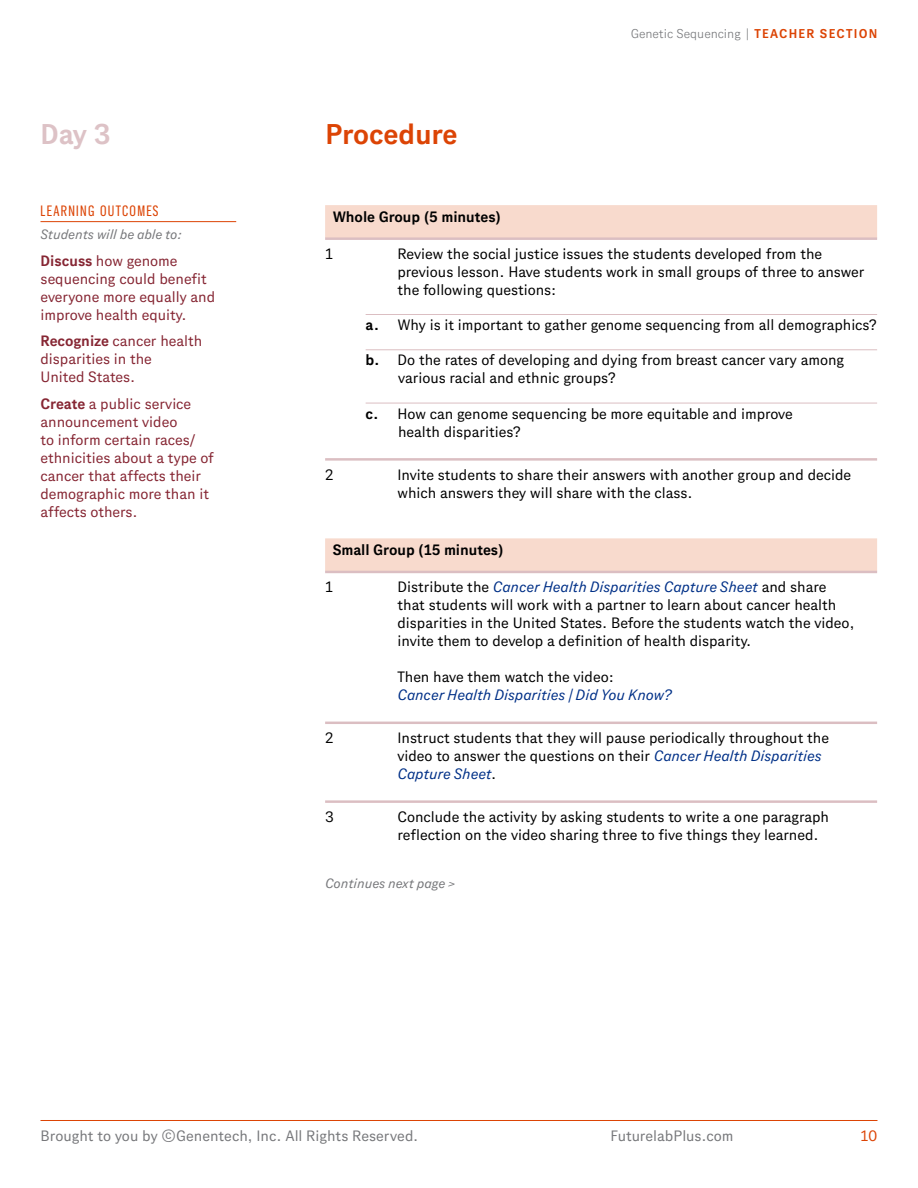
<style>
.page{position:relative;width:918px;height:1188px;background:#fff}
.page>*{position:absolute;margin:0;border:0;box-sizing:border-box;transform-origin:0 0}
.t1{font:700 28.5px "Gene Sans";color:#dc4405}
.t2{font:700 28.5px "Gene Sans";color:#ddc2c6}
.t3{font:15px/18px "Gene Sans";color:#000}
.t4{font:15px/18px "Gene Sans";color:#862633}
.t5{font:15px "Gene Sans";color:#77787b}
.t6{font:700 15px "Gene Sans";color:#000}
.t7{font:italic 15px "Gene Sans";letter-spacing:-.005em;color:#003087}
.t8{font:15px "Gene Condensed";letter-spacing:.09em;color:#dc4405}
.t9{font:15px "Gene Sans";color:#dc4405}
.t10{font:italic 13.5px "Gene Sans";color:#77787b}
.t11{font:300 12.75px "Gene Sans";color:#77787b}
.s1{font-weight:700}
.s2{font-weight:700;color:#dc4405}
.s3{font-style:italic;color:#003087}
</style>
<div class="page">
<hr style="left:40px;top:1120px;width:838px;height:1px;background:#dc4405">
<div style="left:325px;top:205px;width:552px;height:33px;background:#f8dacd"></div>
<hr style="left:325px;top:237px;width:552px;height:3px;background:#dbbec2">
<hr style="left:366px;top:314px;width:511px;height:1px;background:#dbbec2">
<hr style="left:366px;top:349px;width:511px;height:1px;background:#dbbec2">
<hr style="left:366px;top:403px;width:511px;height:1px;background:#dbbec2">
<hr style="left:325px;top:458px;width:552px;height:3px;background:#dbbec2">
<div style="left:325px;top:538px;width:552px;height:33px;background:#f8dacd"></div>
<hr style="left:325px;top:571px;width:552px;height:2px;background:#dbbec2">
<hr style="left:325px;top:722px;width:552px;height:2px;background:#dbbec2">
<hr style="left:325px;top:800px;width:552px;height:3px;background:#dbbec2">
<hr style="left:40px;top:221px;width:196px;height:1px;background:#dc4405">
<h1 class="t2" style="left:40px;top:118px;width:72px">Day 3</h1>
<p class="t8" style="left:40px;top:202px;width:120px">LEARNING OUTCOMES</p>
<p class="t10" style="left:40px;top:226px;width:143px">Students will be able to:</p>
<p class="t4" style="left:40px;top:251px;width:176px"><span class="s1">Discuss</span> how genome sequencing could benefit everyone more equally and improve health equity.</p>
<p class="t4" style="left:40px;top:332px;width:163px"><span class="s1">Recognize</span> cancer health disparities in the<br>United States.</p>
<p class="t4" style="left:40px;top:394px;width:175px"><span class="s1">Create</span> a public service announcement video<br>to inform certain races/ ethnicities about a type of cancer that affects their demographic more than it affects others.</p>
<h1 class="t1" style="left:326px;top:118px;width:134px">Procedure</h1>
<p class="t6" style="left:333px;top:208px;width:170px">Whole Group (5 minutes)</p>
<p class="t11" style="left:631px;top:26px;width:248px">Genetic Sequencing | <span class="s2">TEACHER SECTION</span></p>
<p class="t3" style="left:325px;top:244px;width:9px">1</p>
<p class="t3" style="left:397px;top:244px;width:468px">Review the social justice issues the students developed from the previous lesson. Have students work in small groups of three to answer the following questions:</p>
<p class="t3" style="left:366px;top:316px;width:513px"><span class="s1">a.</span> Why is it important to gather genome sequencing from all demographics?</p>
<p class="t3" style="left:398px;top:351px;width:448px;text-indent:-32px"><span class="s1">b.</span> Do the rates of developing and dying from breast cancer vary among various racial and ethnic groups?</p>
<p class="t3" style="left:398px;top:404px;width:396px;text-indent:-32px"><span class="s1">c.</span> How can genome sequencing be more equitable and improve health disparities?</p>
<p class="t3" style="left:325px;top:465px;width:10px">2</p>
<p class="t3" style="left:397px;top:465px;width:455px">Invite students to share their answers with another group and decide which answers they will share with the class.</p>
<p class="t6" style="left:333px;top:541px;width:173px">Small Group (15 minutes)</p>
<p class="t3" style="left:325px;top:578px;width:9px">1</p>
<p class="t3" style="left:397px;top:578px;width:459px">Distribute the <span class="s3">Cancer Health Disparities Capture Sheet</span> and share that students will work with a partner to learn about cancer health disparities in the United States. Before the students watch the video, invite them to develop a definition of health disparity.</p>
<p class="t3" style="left:397px;top:668px;width:218px">Then have them watch the video:</p>
<p class="t7" style="left:397px;top:686px;width:276px">Cancer Health Disparities | Did You Know?</p>
<p class="t3" style="left:325px;top:728px;width:10px">2</p>
<p class="t3" style="left:397px;top:728px;width:433px">Instruct students that they will pause periodically throughout the video to answer the questions on their <span class="s3">Cancer Health Disparities<br>Capture Sheet</span>.</p>
<p class="t3" style="left:325px;top:807px;width:10px">3</p>
<p class="t3" style="left:397px;top:807px;width:433px">Conclude the activity by asking students to write a one paragraph reflection on the video sharing three to five things they learned.</p>
<p class="t10" style="left:325px;top:875px;width:131px">Continues next page &gt;</p>
<p class="t5" style="left:40px;top:1127px;width:379px">Brought to you by ©Genentech, Inc. All Rights Reserved.</p>
<p class="t5" style="left:610px;top:1127px;width:125px">FuturelabPlus.com</p>
<p class="t9" style="left:860px;top:1127px;width:19px">10</p>
</div>
